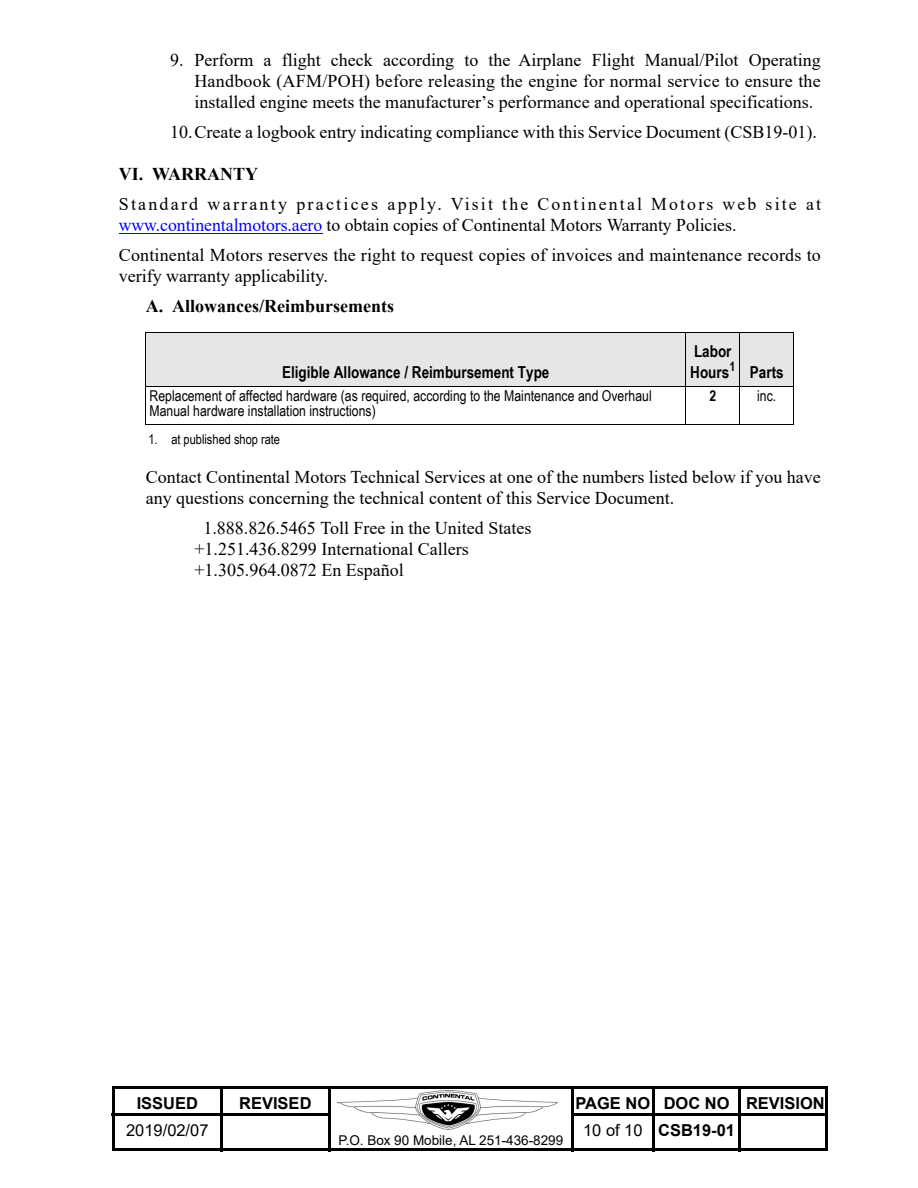
<style>
.page{position:relative;width:918px;height:1188px;background:#fff}
.page>*{position:absolute;margin:0;border:0;box-sizing:border-box;transform-origin:0 0}
.t1{font:18px/21px "Times New Roman";color:#000}
.Heading2{font:700 18px "Times New Roman";color:#000}
.Heading1{font:700 18px "Times New Roman";color:#000}
.t2{font:700 16.5px/20.9px "Arial Narrow";color:#000}
.t3{font:700 16.5px "Arial";color:#000}
.t4{font:16.5px "Arial";color:#000}
.t5{font:15px/15px "Arial Narrow";color:#000}
.t6{font:700 15px "Arial Narrow";color:#000}
.t7{font:13.5px "Arial";color:#000}
.t8{font:13.5px "Arial Narrow";color:#000}
.s1{color:#00f}
.s2{font-weight:400}
</style>
<div class="page">
<hr style="left:112px;top:1089px;width:3px;height:59px;background:#000">
<hr style="left:220px;top:1086px;width:3px;height:65px;background:#000">
<hr style="left:328px;top:1086px;width:3px;height:65px;background:#000">
<hr style="left:571px;top:1086px;width:3px;height:65px;background:#000">
<hr style="left:652px;top:1086px;width:3px;height:65px;background:#000">
<hr style="left:738px;top:1086px;width:3px;height:65px;background:#000">
<hr style="left:825px;top:1089px;width:3px;height:59px;background:#000">
<hr style="left:112px;top:1086px;width:716px;height:3px;background:#000">
<hr style="left:112px;top:1113px;width:219px;height:3px;background:#000">
<hr style="left:571px;top:1113px;width:257px;height:3px;background:#000">
<hr style="left:112px;top:1148px;width:716px;height:3px;background:#000">
<img style="left:339px;top:1091px;width:218px;height:39px">
<hr style="left:119px;top:233px;width:203px;height:1px;background:#00f">
<div style="left:146px;top:333px;width:540px;height:54px;background:#e6e6e6"></div>
<div style="left:686px;top:333px;width:54px;height:54px;background:#e6e6e6"></div>
<div style="left:740px;top:333px;width:54px;height:54px;background:#e6e6e6"></div>
<hr style="left:145px;top:333px;width:1px;height:91px;background:#000">
<hr style="left:685px;top:333px;width:1px;height:92px;background:#000">
<hr style="left:739px;top:333px;width:1px;height:92px;background:#000">
<hr style="left:793px;top:333px;width:1px;height:91px;background:#000">
<hr style="left:145px;top:333px;width:649px;height:1px;background:#000">
<hr style="left:145px;top:387px;width:649px;height:1px;background:#000">
<hr style="left:145px;top:424px;width:649px;height:1px;background:#000">
<p class="t1" style="left:194px;top:49px;width:628px;text-align:justify;text-indent:-24px">9. Perform a flight check according to the Airplane Flight Manual/Pilot Operating Handbook (AFM/POH) before releasing the engine for normal service to ensure the installed engine meets the manufacturer’s performance and operational specifications.</p>
<p class="t1" style="left:170px;top:121px;width:648px">10.Create a logbook entry indicating compliance with this Service Document (CSB19-01).</p>
<h1 class="Heading1" style="left:119px;top:164px;width:141px">VI. WARRANTY</h1>
<p class="t1" style="left:119px;top:193px;width:704px">Standard warranty practices apply. Visit the Continental Motors web site at <span class="s1">www.continentalmotors.aero</span> to obtain copies of Continental Motors Warranty Policies.</p>
<p class="t1" style="left:119px;top:244px;width:704px">Continental Motors reserves the right to request copies of invoices and maintenance records to verify warranty applicability.</p>
<h2 class="Heading2" style="left:146px;top:296px;width:250px">A. Allowances/Reimbursements</h2>
<p class="t2" style="left:282px;top:361px;width:269px">Eligible Allowance / Reimbursement Type</p>
<p class="t2" style="left:690px;top:340px;width:47px">Labor<br>Hours<sup>1</sup></p>
<p class="t2" style="left:750px;top:361px;width:35px">Parts</p>
<p class="t5" style="left:150px;top:388px;width:504px">Replacement of affected hardware (as required, according to the Maintenance and Overhaul<br>Manual hardware installation instructions)</p>
<p class="t6" style="left:709px;top:387px;width:8px">2</p>
<p class="t5" style="left:757px;top:388px;width:21px">inc.</p>
<p class="t8" style="left:148px;top:431px;width:133px">1. at published shop rate</p>
<p class="t1" style="left:146px;top:466px;width:676px">Contact Continental Motors Technical Services at one of the numbers listed below if you have any questions concerning the technical content of this Service Document.</p>
<p class="t1" style="left:194px;top:517px;width:339px;text-indent:9px">1.888.826.5465 Toll Free in the United States +1.251.436.8299 International Callers +1.305.964.0872 En Español</p>
<p class="t3" style="left:137px;top:1094px;width:63px">ISSUED</p>
<p class="t3" style="left:239px;top:1094px;width:74px">REVISED</p>
<p class="t3" style="left:576px;top:1094px;width:251px">PAGE NO DOC NO REVISION</p>
<p class="t4" style="left:126px;top:1121px;width:84px">2019/02/07</p>
<p class="t3" style="left:583px;top:1121px;width:154px"><span class="s2">10 of 10</span> CSB19-01</p>
<p class="t7" style="left:338px;top:1133px;width:226px">P.O. Box 90 Mobile, AL 251-436-8299</p>
</div>
